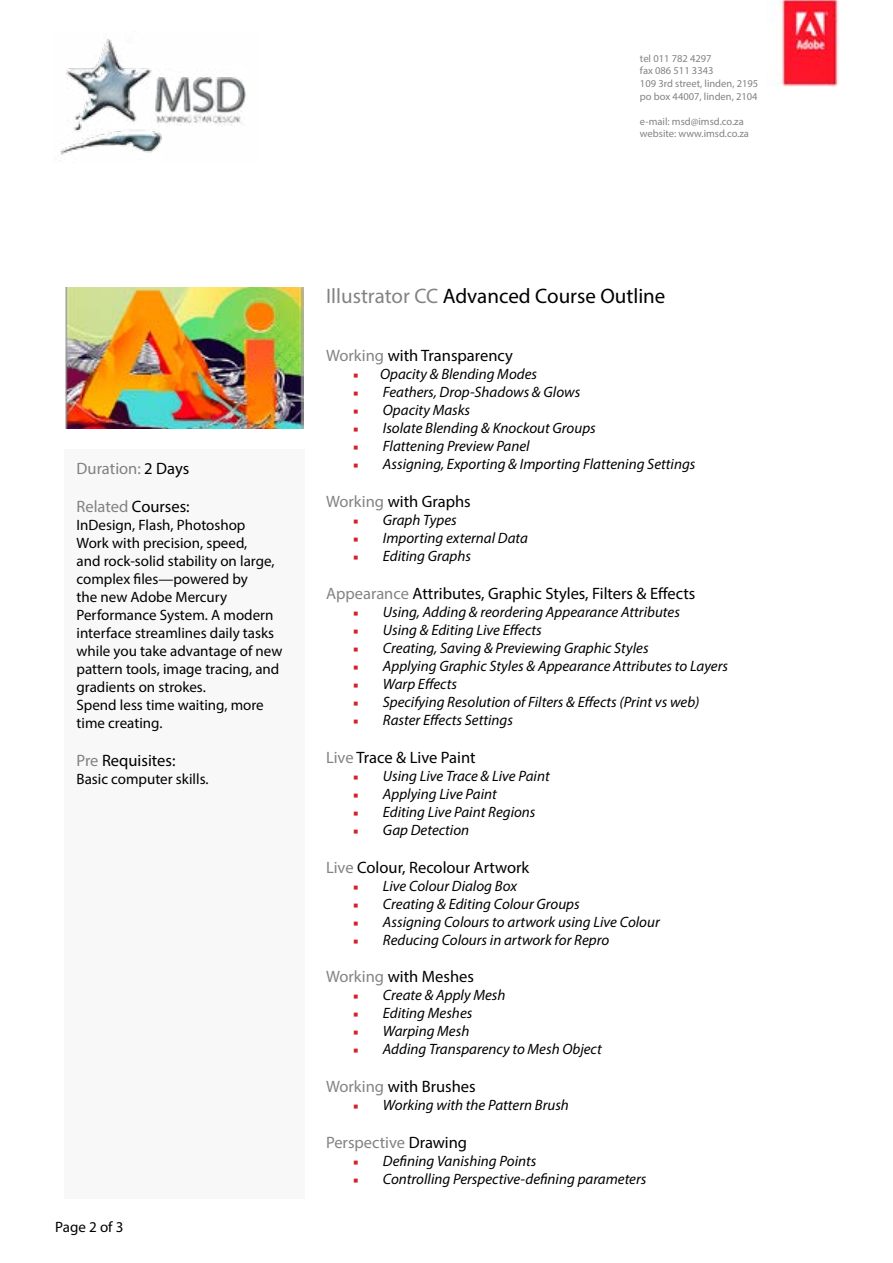
<style>
.page{position:relative;width:893px;height:1263px;background:#fff}
.page>*{position:absolute;margin:0;border:0;box-sizing:border-box;transform-origin:0 0}
.t1{font:21px "Myriad Pro";color:#000}
.t2{font:16.5px "Myriad Pro";color:#000}
.t3{font:16.5px "Myriad Pro";color:#838383}
.t4{font:16.5px "Myriad Pro";color:#818181}
.t5{font:italic 15px "Myriad Pro";color:#000}
.t6{font:15px/18px "Myriad Pro";color:#000}
.t7{font:10.5px/12.6px "Myriad Pro";color:#808285}
.s1{color:#000}
.s2{color:#818181}
.s3{color:#838383}
.s4{font-family:"Minion Pro";font-style:normal;font-size:13.5px;color:#d2232a}
</style>
<div class="page">
<img style="left:65px;top:287px;width:239px;height:141px">
<div style="left:64px;top:449px;width:241px;height:750px;background:#f8f8f9"></div>
<img style="left:60px;top:39px;width:186px;height:116px">
<img style="left:770px;top:0;width:69px;height:86px">
<p class="t7" style="left:640px;top:52px;width:120px">tel 011 782 4297<br>fax 086 511 3343<br>109 3rd street, linden, 2195 po box 44007, linden, 2104</p>
<p class="t7" style="left:640px;top:115px;width:110px">e-mail: msd@imsd.co.za website: www.imsd.co.za</p>
<p class="t4" style="left:77px;top:459px;width:114px">Duration: <span class="s1">2 Days</span></p>
<p class="t2" style="left:77px;top:497px;width:115px"><span class="s2">Related</span> Courses:</p>
<p class="t6" style="left:77px;top:516px;width:207px">InDesign, Flash, Photoshop<br>Work with precision, speed,<br>and rock-solid stability on large, complex files—powered by<br>the new Adobe Mercury<br>Performance System. A modern interface streamlines daily tasks while you take advantage of new pattern tools, image tracing, and gradients on strokes.<br>Spend less time waiting, more time creating.</p>
<p class="t2" style="left:77px;top:750px;width:100px"><span class="s2">Pre</span> Requisites:</p>
<p class="t6" style="left:77px;top:770px;width:134px">Basic computer skills.</p>
<p class="t6" style="left:55px;top:1217px;width:70px">Page 2 of 3</p>
<h1 class="t1" style="left:326px;top:283px;width:341px"><span class="s3">Illustrator CC</span> Advanced Course Outline</h1>
<p class="t2" style="left:326px;top:346px;width:189px"><span class="s3">Working</span> with Transparency</p>
<p class="t5" style="left:353px;top:365px;width:186px"><span class="s4">■</span> Opacity &amp; Blending Modes</p>
<p class="t5" style="left:353px;top:383px;width:229px"><span class="s4">■</span> Feathers, Drop-Shadows &amp; Glows</p>
<p class="t5" style="left:353px;top:401px;width:119px"><span class="s4">■</span> Opacity Masks</p>
<p class="t5" style="left:353px;top:419px;width:244px"><span class="s4">■</span> Isolate Blending &amp; Knockout Groups</p>
<p class="t5" style="left:353px;top:437px;width:178px"><span class="s4">■</span> Flattening Preview Panel</p>
<p class="t5" style="left:353px;top:455px;width:344px"><span class="s4">■</span> Assigning, Exporting &amp; Importing Flattening Settings</p>
<p class="t2" style="left:326px;top:491px;width:146px"><span class="s3">Working</span> with Graphs</p>
<p class="t5" style="left:353px;top:511px;width:105px"><span class="s4">■</span> Graph Types</p>
<p class="t5" style="left:353px;top:529px;width:177px"><span class="s4">■</span> Importing external Data</p>
<p class="t5" style="left:353px;top:547px;width:120px"><span class="s4">■</span> Editing Graphs</p>
<p class="t2" style="left:326px;top:583px;width:371px"><span class="s3">Appearance</span> Attributes, Graphic Styles, Filters &amp; Effects</p>
<p class="t5" style="left:353px;top:603px;width:328px"><span class="s4">■</span> Using, Adding &amp; reordering Appearance Attributes</p>
<p class="t5" style="left:353px;top:621px;width:190px"><span class="s4">■</span> Using &amp; Editing Live Effects</p>
<p class="t5" style="left:353px;top:639px;width:297px"><span class="s4">■</span> Creating, Saving &amp; Previewing Graphic Styles</p>
<p class="t5" style="left:353px;top:657px;width:377px"><span class="s4">■</span> Applying Graphic Styles &amp; Appearance Attributes to Layers</p>
<p class="t5" style="left:353px;top:675px;width:105px"><span class="s4">■</span> Warp Effects</p>
<p class="t5" style="left:353px;top:693px;width:348px"><span class="s4">■</span> Specifying Resolution of Filters &amp; Effects (Print vs web)</p>
<p class="t5" style="left:353px;top:711px;width:161px"><span class="s4">■</span> Raster Effects Settings</p>
<p class="t2" style="left:326px;top:747px;width:151px"><span class="s3">Live</span> Trace &amp; Live Paint</p>
<p class="t5" style="left:353px;top:766px;width:198px"><span class="s4">■</span> Using Live Trace &amp; Live Paint</p>
<p class="t5" style="left:353px;top:784px;width:145px"><span class="s4">■</span> Applying Live Paint</p>
<p class="t5" style="left:353px;top:802px;width:184px"><span class="s4">■</span> Editing Live Paint Regions</p>
<p class="t5" style="left:353px;top:820px;width:118px"><span class="s4">■</span> Gap Detection</p>
<p class="t2" style="left:326px;top:857px;width:205px"><span class="s3">Live</span> Colour, Recolour Artwork</p>
<p class="t5" style="left:353px;top:876px;width:165px"><span class="s4">■</span> Live Colour Dialog Box</p>
<p class="t5" style="left:353px;top:894px;width:228px"><span class="s4">■</span> Creating &amp; Editing Colour Groups</p>
<p class="t5" style="left:353px;top:912px;width:308px"><span class="s4">■</span> Assigning Colours to artwork using Live Colour</p>
<p class="t5" style="left:353px;top:930px;width:258px"><span class="s4">■</span> Reducing Colours in artwork for Repro</p>
<p class="t2" style="left:326px;top:967px;width:149px"><span class="s3">Working</span> with Meshes</p>
<p class="t5" style="left:353px;top:986px;width:154px"><span class="s4">■</span> Create &amp; Apply Mesh</p>
<p class="t5" style="left:353px;top:1004px;width:121px"><span class="s4">■</span> Editing Meshes</p>
<p class="t5" style="left:353px;top:1022px;width:118px"><span class="s4">■</span> Warping Mesh</p>
<p class="t5" style="left:353px;top:1040px;width:250px"><span class="s4">■</span> Adding Transparency to Mesh Object</p>
<p class="t2" style="left:326px;top:1076px;width:151px"><span class="s3">Working</span> with Brushes</p>
<p class="t5" style="left:353px;top:1096px;width:217px"><span class="s4">■</span> Working with the Pattern Brush</p>
<p class="t3" style="left:326px;top:1132px;width:143px">Perspective <span class="s1">Drawing</span></p>
<p class="t5" style="left:353px;top:1152px;width:185px"><span class="s4">■</span> Defining Vanishing Points</p>
<p class="t5" style="left:353px;top:1170px;width:295px"><span class="s4">■</span> Controlling Perspective-defining parameters</p>
</div>
